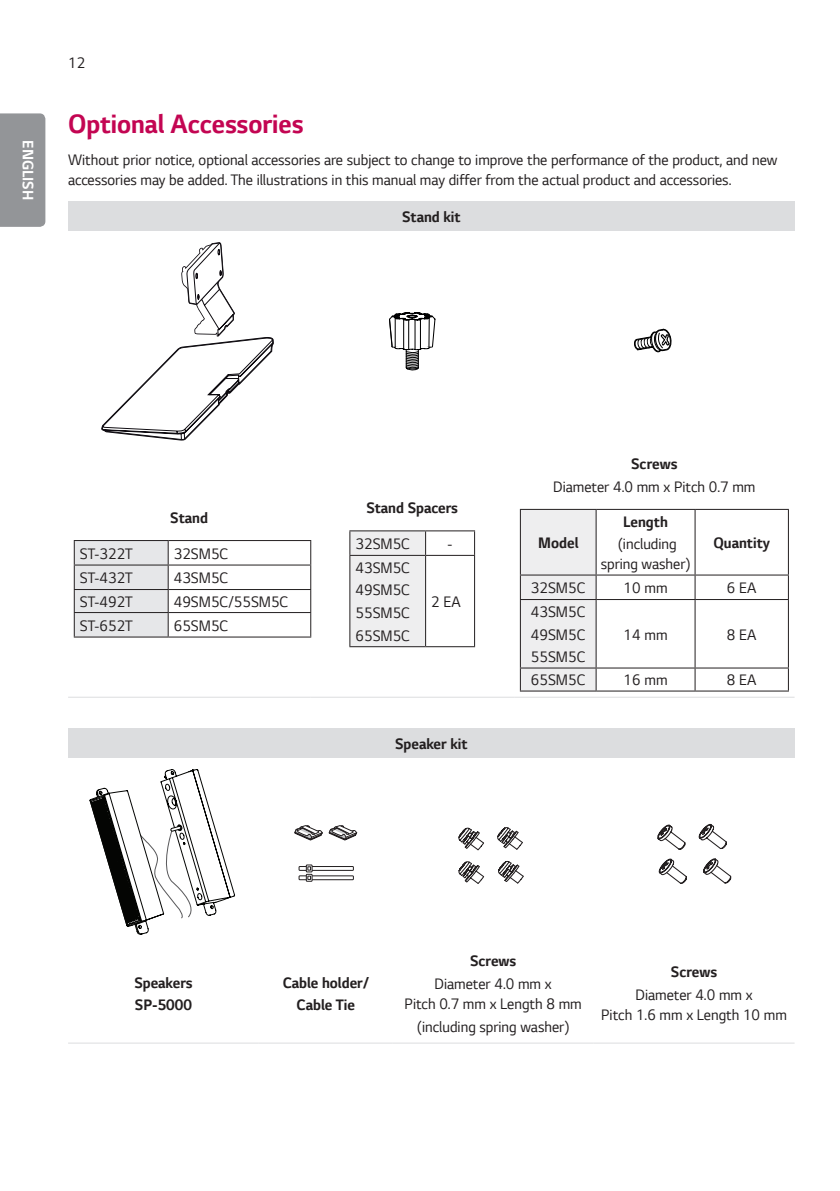
<style>
.page{position:relative;width:840px;height:1191px;background:#fff}
.page>*{position:absolute;margin:0;border:0;box-sizing:border-box;transform-origin:0 0}
.Title2{font:700 28px "LG Smart";color:#c30552;scale:.95 1}
.Body{font:16px/20px "LG Smart";color:#231f20;scale:.95 1}
.Body_Center{font:16px/20px "LG Smart";color:#231f20;text-align:center;scale:.95 1}
.Body_Bold_Center{font:700 16px "LG Smart";color:#231f20;scale:.95 1}
.t1{font:700 16px "LG Smart";color:#fff;scale:.95 1}
</style>
<div class="page">
<div style="left:0;top:113px;width:45px;height:114px;background:#939598"></div>
<div style="left:68px;top:202px;width:726px;height:29px;background:#dcdddf"></div>
<hr style="left:68px;top:696px;width:242px;height:1px;background:#dcdddf">
<hr style="left:310px;top:696px;width:204px;height:1px;background:#dcdddf">
<hr style="left:514px;top:696px;width:280px;height:1px;background:#dcdddf">
<svg style="left:101px;top:242px;width:173px;height:198px"></svg>
<svg style="left:389px;top:312px;width:46px;height:58px"></svg>
<svg style="left:634px;top:329px;width:38px;height:24px"></svg>
<hr style="left:168px;top:540px;width:143px;height:1px;background:#231f20">
<hr style="left:168px;top:564px;width:143px;height:1px;background:#231f20">
<hr style="left:168px;top:589px;width:143px;height:1px;background:#231f20">
<hr style="left:168px;top:612px;width:143px;height:1px;background:#231f20">
<svg style="left:74px;top:540px;width:94px;height:96px;background:#dadbdd"></svg>
<svg style="left:310px;top:541px;width:1px;height:95px"></svg>
<hr style="left:74px;top:636px;width:94px;height:1px;background:#231f20">
<hr style="left:168px;top:636px;width:143px;height:1px;background:#231f20">
<hr style="left:349px;top:530px;width:76px;height:1px;background:#231f20">
<hr style="left:425px;top:530px;width:50px;height:1px;background:#231f20">
<div style="left:349px;top:531px;width:77px;height:115px;background:#eeeeef"></div>
<svg style="left:474px;top:531px;width:1px;height:24px"></svg>
<hr style="left:349px;top:555px;width:76px;height:1px;background:#231f20">
<hr style="left:349px;top:556px;width:1px;height:90px;background:#231f20">
<hr style="left:425px;top:555px;width:50px;height:1px;background:#231f20">
<hr style="left:425px;top:556px;width:1px;height:90px;background:#231f20">
<hr style="left:474px;top:556px;width:1px;height:90px;background:#231f20">
<hr style="left:349px;top:646px;width:76px;height:1px;background:#231f20">
<hr style="left:425px;top:646px;width:50px;height:1px;background:#231f20">
<hr style="left:595px;top:509px;width:99px;height:1px;background:#231f20">
<hr style="left:694px;top:509px;width:94px;height:1px;background:#231f20">
<hr style="left:694px;top:510px;width:1px;height:64px;background:#231f20">
<hr style="left:787px;top:510px;width:1px;height:64px;background:#231f20">
<hr style="left:595px;top:574px;width:99px;height:1px;background:#231f20">
<hr style="left:694px;top:574px;width:94px;height:1px;background:#231f20">
<svg style="left:694px;top:575px;width:1px;height:24px"></svg>
<svg style="left:787px;top:575px;width:1px;height:24px"></svg>
<hr style="left:595px;top:599px;width:99px;height:1px;background:#231f20">
<hr style="left:694px;top:599px;width:94px;height:1px;background:#231f20">
<hr style="left:694px;top:600px;width:1px;height:67px;background:#231f20">
<hr style="left:787px;top:600px;width:1px;height:67px;background:#231f20">
<hr style="left:595px;top:667px;width:99px;height:1px;background:#231f20">
<svg style="left:519px;top:509px;width:77px;height:181px;background:#e6e6e7"></svg>
<hr style="left:694px;top:667px;width:94px;height:1px;background:#231f20">
<svg style="left:694px;top:668px;width:1px;height:22px"></svg>
<svg style="left:787px;top:668px;width:1px;height:22px"></svg>
<hr style="left:519px;top:690px;width:76px;height:1px;background:#231f20">
<hr style="left:595px;top:690px;width:99px;height:1px;background:#231f20">
<hr style="left:694px;top:690px;width:94px;height:1px;background:#231f20">
<div style="left:68px;top:729px;width:726px;height:29px;background:#dcdddf"></div>
<hr style="left:68px;top:1042px;width:191px;height:1px;background:#dcdddf">
<hr style="left:259px;top:1042px;width:133px;height:1px;background:#dcdddf">
<hr style="left:392px;top:1042px;width:201px;height:1px;background:#dcdddf">
<hr style="left:593px;top:1042px;width:201px;height:1px;background:#dcdddf">
<svg style="left:90px;top:769px;width:145px;height:166px"></svg>
<svg style="left:294px;top:825px;width:63px;height:16px"></svg>
<div style="left:298px;top:866px;width:56px;height:5px;border:1px solid #231f20"></div>
<div style="left:305px;top:864px;width:7px;height:8px;border:1px solid #231f20"></div>
<div style="left:298px;top:875px;width:56px;height:5px;border:1px solid #231f20"></div>
<div style="left:305px;top:873px;width:7px;height:8px;border:1px solid #231f20"></div>
<svg style="left:307px;top:866px;width:4px;height:14px"></svg>
<svg style="left:458px;top:827px;width:66px;height:57px"></svg>
<svg style="left:657px;top:823px;width:75px;height:61px"></svg>
<p class="t1" style="left:39px;top:140px;width:65px;rotate:90deg">ENGLISH</p>
<p class="Body" style="left:68px;top:52px;width:20px">12</p>
<p class="Title2" style="left:68px;top:105px;width:249px">Optional Accessories</p>
<p class="Body" style="left:68px;top:149px;width:747px">Without prior notice, optional accessories are subject to change to improve the performance of the product, and new accessories may be added. The illustrations in this manual may differ from the actual product and accessories.</p>
<p class="Body_Bold_Center" style="left:402px;top:206px;width:63px">Stand kit</p>
<p class="Body_Bold_Center" style="left:170px;top:507px;width:41px">Stand</p>
<p class="Body" style="left:80px;top:543px;width:57px">ST-322T</p>
<p class="Body" style="left:174px;top:543px;width:59px">32SM5C</p>
<p class="Body" style="left:80px;top:567px;width:57px">ST-432T</p>
<p class="Body" style="left:174px;top:567px;width:59px">43SM5C</p>
<p class="Body" style="left:80px;top:591px;width:57px">ST-492T</p>
<p class="Body" style="left:174px;top:591px;width:122px">49SM5C/55SM5C</p>
<p class="Body" style="left:80px;top:615px;width:57px">ST-652T</p>
<p class="Body" style="left:174px;top:615px;width:59px">65SM5C</p>
<p class="Body_Bold_Center" style="left:366px;top:497px;width:98px">Stand Spacers</p>
<p class="Body" style="left:355px;top:533px;width:59px">32SM5C</p>
<p class="Body_Center" style="left:447px;top:533px;width:7px">-</p>
<p class="Body" style="left:355px;top:557px;width:59px">43SM5C</p>
<p class="Body" style="left:355px;top:579px;width:59px">49SM5C</p>
<p class="Body" style="left:355px;top:602px;width:59px">55SM5C</p>
<p class="Body" style="left:355px;top:625px;width:59px">65SM5C</p>
<p class="Body" style="left:431px;top:591px;width:33px">2 EA</p>
<p class="Body_Bold_Center" style="left:395px;top:733px;width:78px">Speaker kit</p>
<p class="Body_Bold_Center" style="left:631px;top:453px;width:50px">Screws</p>
<p class="Body_Center" style="left:553px;top:476px;width:214px">Diameter 4.0 mm x Pitch 0.7 mm</p>
<p class="Body_Bold_Center" style="left:538px;top:532px;width:44px">Model</p>
<p class="Body_Bold_Center" style="left:623px;top:510px;width:48px">Length</p>
<p class="Body_Center" style="left:600px;top:533px;width:96px">(including spring washer)</p>
<p class="Body_Bold_Center" style="left:713px;top:532px;width:61px">Quantity</p>
<p class="Body_Center" style="left:530px;top:577px;width:59px">32SM5C</p>
<p class="Body_Center" style="left:623px;top:577px;width:48px">10 mm</p>
<p class="Body_Center" style="left:726px;top:577px;width:33px">6 EA</p>
<p class="Body_Center" style="left:530px;top:601px;width:59px">43SM5C</p>
<p class="Body_Center" style="left:530px;top:624px;width:59px">49SM5C</p>
<p class="Body_Center" style="left:530px;top:646px;width:59px">55SM5C</p>
<p class="Body_Center" style="left:623px;top:624px;width:48px">14 mm</p>
<p class="Body_Center" style="left:726px;top:624px;width:33px">8 EA</p>
<p class="Body_Center" style="left:530px;top:669px;width:59px">65SM5C</p>
<p class="Body_Center" style="left:623px;top:669px;width:48px">16 mm</p>
<p class="Body_Center" style="left:726px;top:669px;width:33px">8 EA</p>
<p class="Body_Bold_Center" style="left:134px;top:971px;width:63px">Speakers</p>
<p class="Body_Bold_Center" style="left:135px;top:994px;width:61px">SP-5000</p>
<p class="Body_Bold_Center" style="left:282px;top:971px;width:92px">Cable holder/</p>
<p class="Body_Bold_Center" style="left:296px;top:994px;width:63px">Cable Tie</p>
<p class="Body_Bold_Center" style="left:470px;top:950px;width:50px">Screws</p>
<p class="Body_Center" style="left:404px;top:973px;width:188px">Diameter 4.0 mm x<br>Pitch 0.7 mm x Length 8 mm</p>
<p class="Body_Center" style="left:417px;top:1016px;width:162px">(including spring washer)</p>
<p class="Body_Bold_Center" style="left:670px;top:961px;width:50px">Screws</p>
<p class="Body_Center" style="left:601px;top:984px;width:197px">Diameter 4.0 mm x<br>Pitch 1.6 mm x Length 10 mm</p>
</div>
